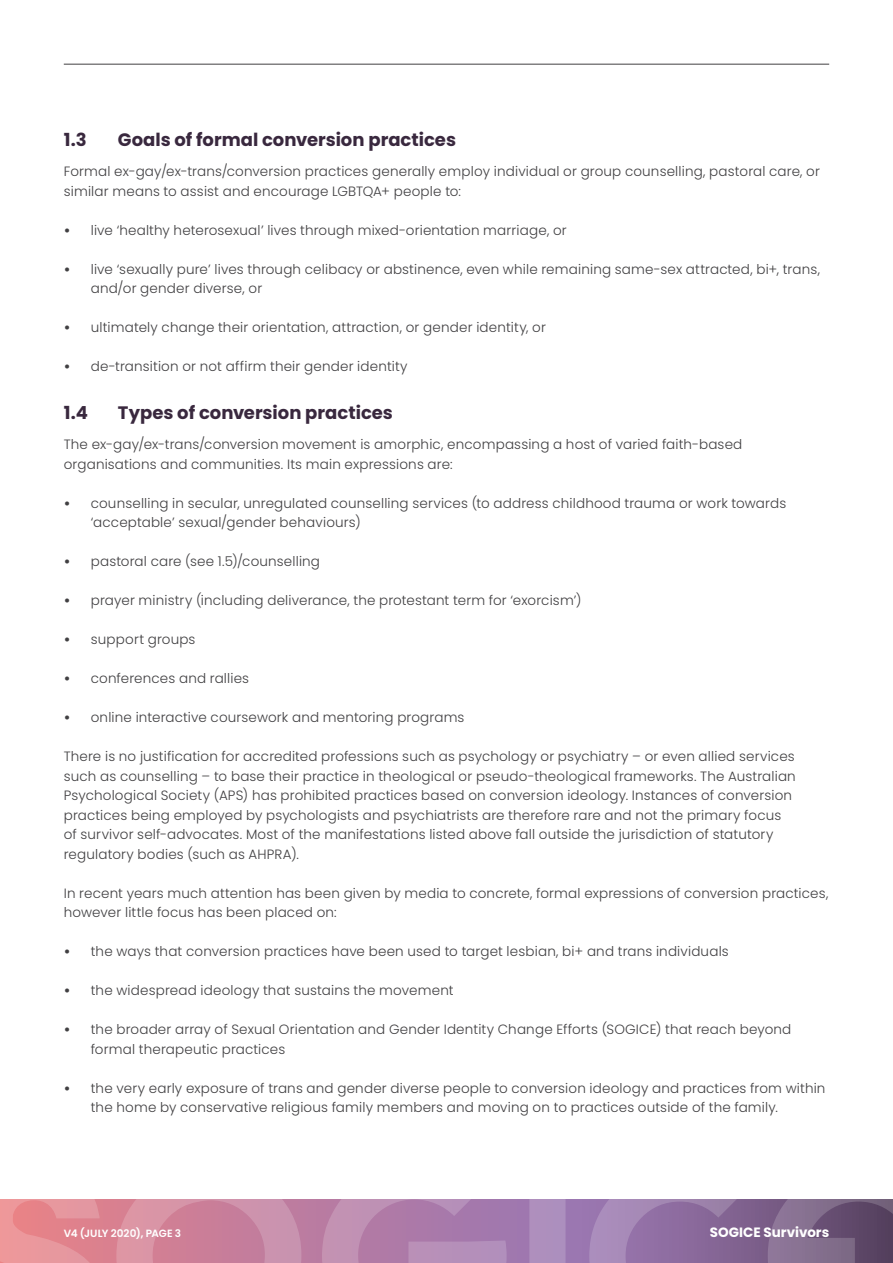
<style>
.page{position:relative;width:893px;height:1263px;background:#fff}
.page>*{position:absolute;margin:0;border:0;box-sizing:border-box;transform-origin:0 0}
.t1{font:700 18px "Poppins";color:#39283e}
.t2{font:300 13.5px/19.5px "Poppins";letter-spacing:.01em;color:#414042}
.t3{font:700 13.5px "Poppins";color:#fff}
.t4{font:600 10.5px "Poppins";color:#fff}
.s1{font-weight:700}
</style>
<div class="page">
<svg style="left:110px;top:1199px;width:658px;height:64px;background:#9e72a0"></svg>
<svg style="left:116px;top:1199px;width:185px;height:64px;background:#cd88a0"></svg>
<svg style="left:0;top:1199px;width:110px;height:64px;background:#e48c93"></svg>
<svg style="left:768px;top:1199px;width:125px;height:64px;background:#735d7d"></svg>
<svg style="left:589px;top:1199px;width:155px;height:64px;background:#9474a5"></svg>
<svg style="left:322px;top:1199px;width:185px;height:64px;background:#b283ae"></svg>
<div style="left:529px;top:1199px;width:37px;height:64px;background:#ad8fbd"></div>
<hr style="left:64px;top:64px;width:765px;height:1px;background:#414042">
<h1 class="t1" style="left:64px;top:130px;width:25px">1.3</h1>
<h1 class="t1" style="left:118px;top:130px;width:340px">Goals of formal conversion practices</h1>
<p class="t2" style="left:64px;top:162px;width:758px">Formal ex-gay/ex-trans/conversion practices generally employ individual or group counselling, pastoral care, or similar means to assist and encourage LGBTQA+ people to:</p>
<p class="t2" style="left:64px;top:220px;width:504px"><span class="s1">•</span> live ‘healthy heterosexual’ lives through mixed-orientation marriage, or</p>
<p class="t2" style="left:91px;top:259px;width:731px;text-indent:-27px"><span class="s1">•</span> live ‘sexually pure’ lives through celibacy or abstinence, even while remaining same-sex attracted, bi+, trans, and/or gender diverse, or</p>
<p class="t2" style="left:64px;top:318px;width:484px"><span class="s1">•</span> ultimately change their orientation, attraction, or gender identity, or</p>
<p class="t2" style="left:64px;top:357px;width:345px"><span class="s1">•</span> de-transition or not affirm their gender identity</p>
<h1 class="t1" style="left:64px;top:403px;width:26px">1.4</h1>
<h1 class="t1" style="left:118px;top:403px;width:277px">Types of conversion practices</h1>
<p class="t2" style="left:64px;top:435px;width:680px">The ex-gay/ex-trans/conversion movement is amorphic, encompassing a host of varied faith-based organisations and communities. Its main expressions are:</p>
<p class="t2" style="left:91px;top:493px;width:697px;text-indent:-27px"><span class="s1">•</span> counselling in secular, unregulated counselling services (to address childhood trauma or work towards ‘acceptable’ sexual/gender behaviours)</p>
<p class="t2" style="left:64px;top:552px;width:258px"><span class="s1">•</span> pastoral care (see 1.5)/counselling</p>
<p class="t2" style="left:64px;top:591px;width:519px"><span class="s1">•</span> prayer ministry (including deliverance, the protestant term for ‘exorcism’)</p>
<p class="t2" style="left:64px;top:630px;width:133px"><span class="s1">•</span> support groups</p>
<p class="t2" style="left:64px;top:669px;width:187px"><span class="s1">•</span> conferences and rallies</p>
<p class="t2" style="left:64px;top:708px;width:402px"><span class="s1">•</span> online interactive coursework and mentoring programs</p>
<p class="t2" style="left:64px;top:747px;width:733px">There is no justification for accredited professions such as psychology or psychiatry – or even allied services such as counselling – to base their practice in theological or pseudo-theological frameworks. The Australian Psychological Society (APS) has prohibited practices based on conversion ideology. Instances of conversion practices being employed by psychologists and psychiatrists are therefore rare and not the primary focus of survivor self-advocates. Most of the manifestations listed above fall outside the jurisdiction of statutory regulatory bodies (such as AHPRA).</p>
<p class="t2" style="left:64px;top:883px;width:766px">In recent years much attention has been given by media to concrete, formal expressions of conversion practices, however little focus has been placed on:</p>
<p class="t2" style="left:64px;top:942px;width:666px"><span class="s1">•</span> the ways that conversion practices have been used to target lesbian, bi+ and trans individuals</p>
<p class="t2" style="left:64px;top:981px;width:391px"><span class="s1">•</span> the widespread ideology that sustains the movement</p>
<p class="t2" style="left:91px;top:1020px;width:702px;text-indent:-27px"><span class="s1">•</span> the broader array of Sexual Orientation and Gender Identity Change Efforts (SOGICE) that reach beyond formal therapeutic practices</p>
<p class="t2" style="left:91px;top:1078px;width:736px;text-indent:-27px"><span class="s1">•</span> the very early exposure of trans and gender diverse people to conversion ideology and practices from within the home by conservative religious family members and moving on to practices outside of the family.</p>
<p class="t4" style="left:64px;top:1227px;width:119px">V4 (JULY 2020), PAGE 3</p>
<p class="t3" style="left:710px;top:1225px;width:121px">SOGICE Survivors</p>
</div>
